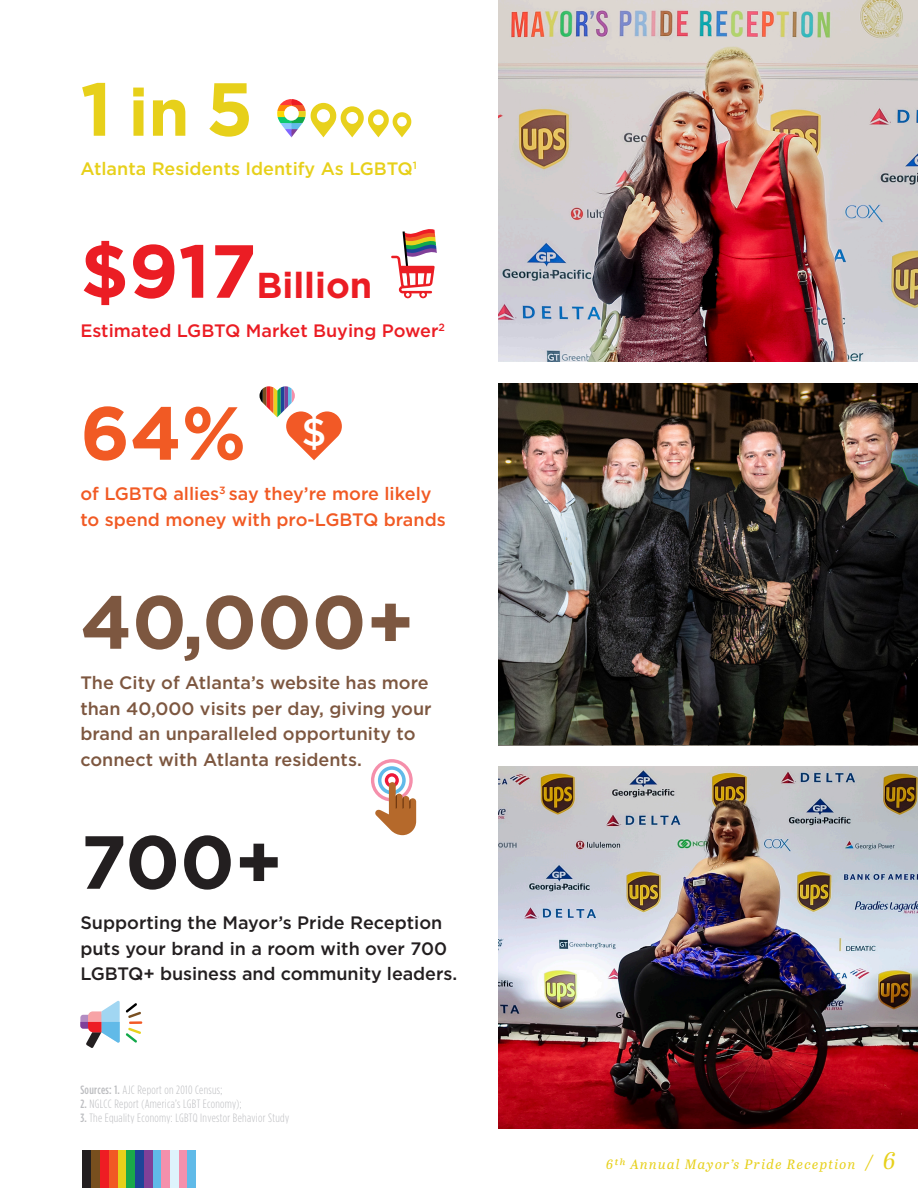
<style>
.page{position:relative;width:918px;height:1188px;background:#fff}
.page>*{position:absolute;margin:0;border:0;box-sizing:border-box;transform-origin:0 0}
.t1{font:700 75px "Gotham";color:#7d5740}
.t2{font:700 75px "Gotham";color:#e7d01a}
.t3{font:700 75px "Gotham";color:#231f20}
.t4{font:700 75px "Gotham";color:#f15a24}
.t5{font:500 39.15px "Gotham";color:#fff}
.t6{font:700 36px "Gotham";color:#eb1d24}
.t7{font:500 18px/25.5px "Gotham";color:#7d5740}
.t8{font:500 18px/25.5px "Gotham";color:#231f20}
.t9{font:500 18px/25.5px "Gotham";color:#f15a24}
.t10{font:500 18px "Gotham";color:#e7d01a}
.t11{font:500 18px "Gotham";color:#eb1d24}
.t12{font:italic 13.5px "Abril Text";letter-spacing:.09em;color:#e7d01a}
.t13{font:300 condensed 12px "Gotham";letter-spacing:.025em;color:#bcbdc0}
.s1{font-size:66px}
.s2{font-size:75px}
.s3{font-weight:500}
.s4{font-size:18px}
.s5{font-family:"Abril Display";font-size:24px}
</style>
<div class="page">
<img style="left:498px;top:0;width:420px;height:362px">
<svg style="left:277px;top:99px;width:134px;height:38px"></svg>
<svg style="left:260px;top:386px;width:82px;height:74px"></svg>
<svg style="left:371px;top:759px;width:42px;height:43px"></svg>
<div style="left:374px;top:763px;width:35px;height:35px;background:#fff;border-radius:50%"></div>
<svg style="left:378px;top:766px;width:28px;height:28px"></svg>
<svg style="left:381px;top:770px;width:21px;height:21px"></svg>
<svg style="left:385px;top:773px;width:14px;height:14px"></svg>
<div style="left:388px;top:777px;width:8px;height:7px;background:#fff;border-radius:50%"></div>
<svg style="left:375px;top:782px;width:41px;height:53px"></svg>
<svg style="left:80px;top:1000px;width:40px;height:48px"></svg>
<svg style="left:126px;top:1003px;width:16px;height:40px"></svg>
<svg style="left:391px;top:229px;width:46px;height:69px"></svg>
<div style="left:117px;top:1151px;width:9px;height:37px;background:#e7d01a"></div>
<div style="left:161px;top:1151px;width:9px;height:37px;background:#f490ac"></div>
<div style="left:109px;top:1151px;width:8px;height:37px;background:#f15924"></div>
<div style="left:152px;top:1151px;width:9px;height:37px;background:#60bae8"></div>
<div style="left:91px;top:1151px;width:9px;height:37px;background:#784f1e"></div>
<div style="left:100px;top:1151px;width:9px;height:37px;background:#ee1d23"></div>
<div style="left:82px;top:1151px;width:9px;height:37px;background:#231f20"></div>
<div style="left:126px;top:1151px;width:9px;height:37px;background:#1aa94a"></div>
<div style="left:170px;top:1151px;width:9px;height:37px;background:#def3fc"></div>
<div style="left:135px;top:1151px;width:9px;height:37px;background:#1e4498"></div>
<div style="left:179px;top:1151px;width:9px;height:37px;background:#f490ac"></div>
<div style="left:144px;top:1151px;width:8px;height:37px;background:#804098"></div>
<div style="left:188px;top:1151px;width:8px;height:37px;background:#60bae8"></div>
<img style="left:498px;top:384px;width:420px;height:361px">
<img style="left:498px;top:767px;width:420px;height:362px">
<p class="t2" style="left:80px;top:59px;width:174px">1 <span class="s1">in</span> 5</p>
<p class="t10" style="left:80px;top:157px;width:338px">Atlanta Residents Identify As LGBTQ<sup>1</sup></p>
<p class="t6" style="left:80px;top:261px;width:293px"><span class="s2">$917</span>Billion</p>
<p class="t11" style="left:80px;top:319px;width:366px">Estimated LGBTQ Market Buying Power<sup>2</sup></p>
<p class="t4" style="left:80px;top:383px;width:167px">64%</p>
<p class="t9" style="left:80px;top:481px;width:367px">of LGBTQ allies<sup>3</sup> say they’re more likely to spend money with pro-LGBTQ brands</p>
<p class="t5" style="left:301px;top:406px;width:27px">$</p>
<p class="t1" style="left:80px;top:572px;width:336px">40,000+</p>
<p class="t7" style="left:80px;top:670px;width:350px">The City of Atlanta’s website has more</p>
<p class="t7" style="left:80px;top:695px;width:353px">than 40,000 visits per day, giving your</p>
<p class="t7" style="left:80px;top:721px;width:337px">brand an unparalleled opportunity to connect with Atlanta residents.</p>
<p class="t3" style="left:80px;top:812px;width:204px">700+</p>
<p class="t8" style="left:80px;top:910px;width:378px">Supporting the Mayor’s Pride Reception puts your brand in a room with over 700<br>LGBTQ+ business and community leaders.</p>
<p class="t13" style="left:80px;top:1083px;width:144px"><span class="s3">Sources: 1.</span> AJC Report on 2010 Census;</p>
<p class="t13" style="left:80px;top:1098px;width:163px"><span class="s3">2.</span> NGLCC Report (America’s LGBT Economy);</p>
<p class="t13" style="left:80px;top:1112px;width:210px"><span class="s3">3.</span> The Equality Economy: LGBTQ Investor Behavior Study</p>
<p class="t12" style="left:606px;top:1154px;width:291px">6th Annual Mayor’s Pride Reception <span class="s4">/</span> <span class="s5">6</span></p>
</div>
